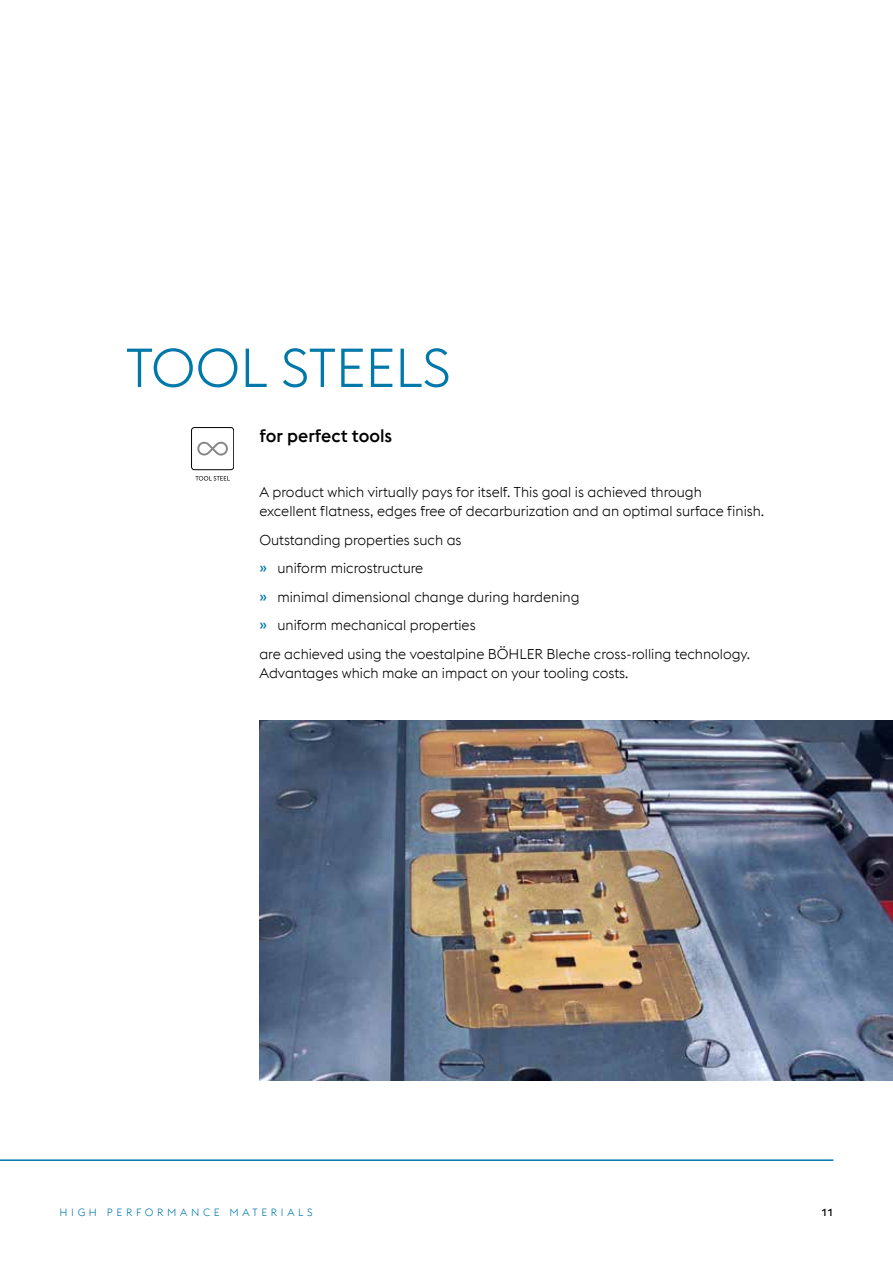
<style>
.page{position:relative;width:893px;height:1263px;background:#fff}
.page>*{position:absolute;margin:0;border:0;box-sizing:border-box;transform-origin:0 0}
.t1{font:300 54px "voestalpine";color:#0078aa}
.t2{font:500 18px "voestalpine";color:#000}
.t3{font:300 14.25px/28.5px "voestalpine";color:#000}
.t4{font:300 10.5px "voestalpine";letter-spacing:.35em;color:#0078aa}
.t5{font:500 10.5px "voestalpine";color:#000}
.s1{font-weight:500;color:#0078aa}
</style>
<div class="page">
<hr style="left:0;top:1159px;width:833px;height:2px;background:#0078aa">
<img style="left:259px;top:720px;width:634px;height:360px">
<div style="left:191px;top:427px;width:43px;height:43px;border:1px solid #000;border-radius:3px"></div>
<svg style="left:197px;top:441px;width:31px;height:15px"></svg>
<svg style="left:195px;top:476px;width:35px;height:5px"></svg>
<h1 class="t1" style="left:126px;top:337px;width:326px">TOOL STEELS</h1>
<p class="t2" style="left:259px;top:425px;width:134px">for perfect tools</p>
<p class="t3" style="left:259px;top:482px;width:506px;line-height:19.5px">A product which virtually pays for itself. This goal is achieved through<br>excellent flatness, edges free of decarburization and an optimal surface finish.</p>
<p class="t3" style="left:259px;top:525px;width:492px">Outstanding properties such as<br><span class="s1">»</span> uniform microstructure<br><span class="s1">»</span> minimal dimensional change during hardening<br><span class="s1">»</span> uniform mechanical properties<br>are achieved using the voestalpine BÖHLER Bleche cross-rolling technology.</p>
<p class="t3" style="left:259px;top:659px;width:370px">Advantages which make an impact on your tooling costs.</p>
<p class="t4" style="left:60px;top:1206px;width:255px">HIGH PERFORMANCE MATERIALS</p>
<p class="t5" style="left:821px;top:1205px;width:14px">11</p>
</div>
